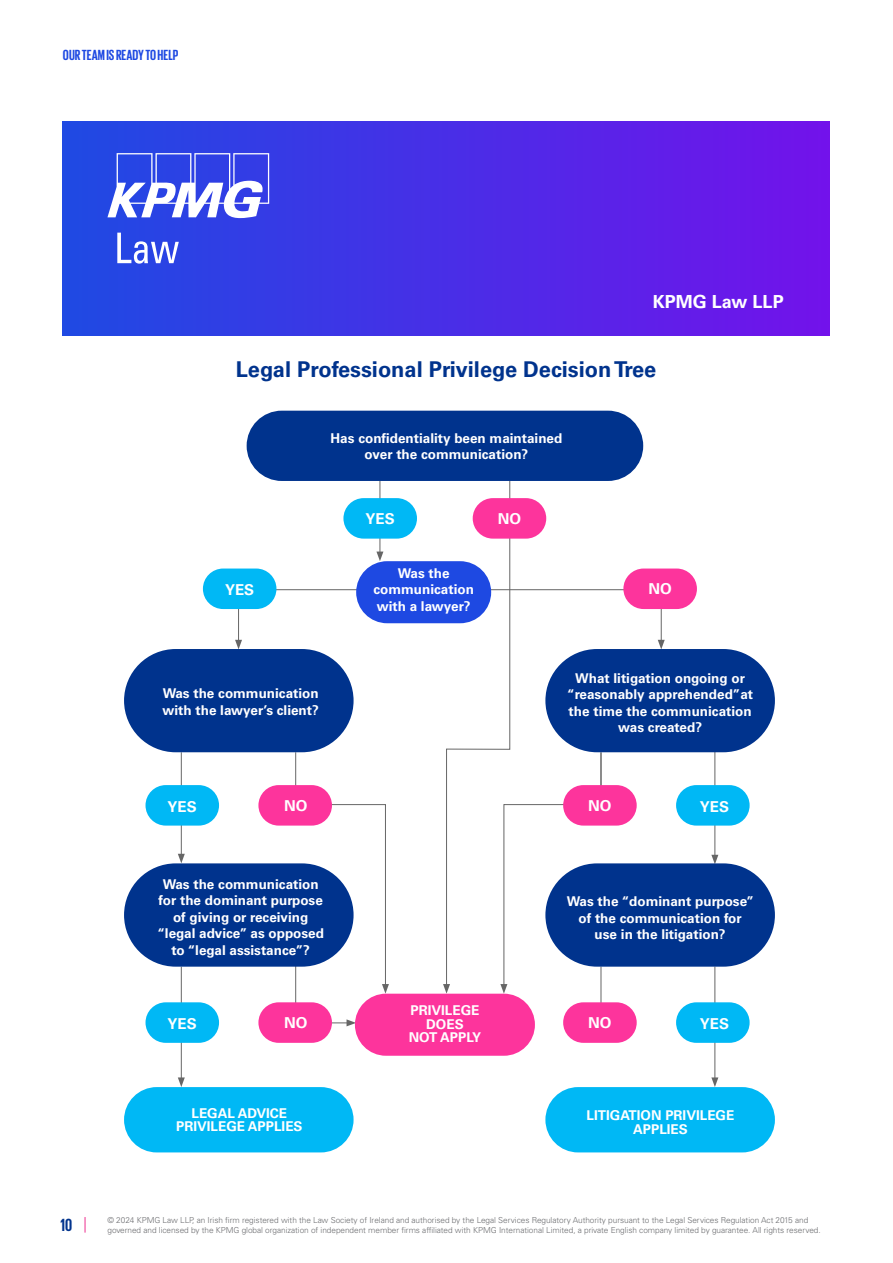
<style>
.page{position:relative;width:893px;height:1263px;background:#fff}
.page>*{position:absolute;margin:0;border:0;box-sizing:border-box;transform-origin:0 0}
.t1{font:700 21.75px "Univers LT Std";color:#00338d}
.t2{font:700 18px "Univers LT Std";color:#fff}
.t3{font:700 18px "KPMG";color:#00338d}
.t4{font:700 15px "Univers LT Std";color:#fff}
.t5{font:700 15px "KPMG";color:#1e49e2}
.t6{font:700 13.5px/16.5px "Univers LT Std";color:#fff;text-align:center}
.t7{font:300 8.25px "Univers LT Std";letter-spacing:-.005em;color:#6d6e71}
</style>
<div class="page">
<div style="left:63px;top:122px;width:766px;height:213px;background:linear-gradient(to right,#1e4ae3,#7212eb)"></div>
<svg style="left:117px;top:233px;width:62px;height:31px"></svg>
<svg style="left:107px;top:153px;width:162px;height:65px"></svg>
<hr style="left:379px;top:481px;width:1px;height:73px;background:#666">
<svg style="left:376px;top:551px;width:7px;height:10px"></svg>
<hr style="left:235px;top:589px;width:439px;height:1px;background:#666">
<hr style="left:296px;top:1022px;width:53px;height:1px;background:#666">
<svg style="left:347px;top:1019px;width:8px;height:7px"></svg>
<svg style="left:278px;top:804px;width:111px;height:190px"></svg>
<hr style="left:238px;top:569px;width:1px;height:73px;background:#666">
<svg style="left:235px;top:640px;width:7px;height:9px"></svg>
<hr style="left:661px;top:569px;width:1px;height:73px;background:#666">
<svg style="left:658px;top:640px;width:7px;height:9px"></svg>
<hr style="left:181px;top:752px;width:1px;height:104px;background:#666">
<svg style="left:178px;top:854px;width:7px;height:9px"></svg>
<hr style="left:295px;top:752px;width:1px;height:56px;background:#666">
<hr style="left:295px;top:963px;width:1px;height:55px;background:#666">
<hr style="left:181px;top:967px;width:1px;height:113px;background:#666">
<svg style="left:178px;top:1077px;width:7px;height:10px"></svg>
<hr style="left:714px;top:751px;width:1px;height:106px;background:#666">
<svg style="left:711px;top:855px;width:7px;height:8px"></svg>
<hr style="left:714px;top:966px;width:1px;height:114px;background:#666">
<svg style="left:711px;top:1077px;width:7px;height:10px"></svg>
<hr style="left:601px;top:966px;width:1px;height:49px;background:#666">
<svg style="left:443px;top:481px;width:168px;height:513px"></svg>
<svg style="left:84px;top:1217px;width:2px;height:15px"></svg>
<div style="left:247px;top:411px;width:396px;height:70px;background:#00338d;border-radius:35px"></div>
<div style="left:124px;top:649px;width:230px;height:103px;background:#00338d;border-radius:52px"></div>
<div style="left:124px;top:863px;width:230px;height:104px;background:#00338d;border-radius:52px"></div>
<div style="left:124px;top:1087px;width:230px;height:65px;background:#00b8f5;border-radius:33px"></div>
<div style="left:545px;top:649px;width:230px;height:103px;background:#00338d;border-radius:52px"></div>
<div style="left:545px;top:863px;width:230px;height:104px;background:#00338d;border-radius:52px"></div>
<div style="left:545px;top:1087px;width:230px;height:65px;background:#00b8f5;border-radius:33px"></div>
<div style="left:356px;top:561px;width:135px;height:62px;background:#1e49e2;border-radius:31px"></div>
<div style="left:355px;top:994px;width:180px;height:62px;background:#fd349c;border-radius:31px"></div>
<div style="left:203px;top:568px;width:73px;height:41px;background:#00b8f5;border-radius:20px"></div>
<div style="left:146px;top:785px;width:73px;height:40px;background:#00b8f5;border-radius:20px"></div>
<div style="left:146px;top:1002px;width:73px;height:41px;background:#00b8f5;border-radius:20px"></div>
<div style="left:563px;top:785px;width:74px;height:40px;background:#fd349c;border-radius:20px"></div>
<div style="left:563px;top:1002px;width:74px;height:41px;background:#fd349c;border-radius:20px"></div>
<div style="left:258px;top:785px;width:74px;height:40px;background:#fd349c;border-radius:20px"></div>
<div style="left:258px;top:1002px;width:74px;height:41px;background:#fd349c;border-radius:20px"></div>
<div style="left:676px;top:785px;width:74px;height:40px;background:#00b8f5;border-radius:20px"></div>
<div style="left:676px;top:1002px;width:74px;height:41px;background:#00b8f5;border-radius:20px"></div>
<div style="left:623px;top:568px;width:74px;height:41px;background:#fd349c;border-radius:20px"></div>
<div style="left:343px;top:498px;width:74px;height:41px;background:#00b8f5;border-radius:20px"></div>
<div style="left:473px;top:498px;width:73px;height:41px;background:#fd349c;border-radius:20px"></div>
<p class="t5" style="left:63px;top:47px;width:117px">OUR TEAM IS READY TO HELP</p>
<h2 class="t2" style="left:653px;top:291px;width:132px">KPMG Law LLP</h2>
<h1 class="t1" style="left:236px;top:356px;width:422px">Legal Professional Privilege Decision Tree</h1>
<p class="t6" style="left:331px;top:430px;width:233px">Has confidentiality been maintained over the communication?</p>
<p class="t4" style="left:225px;top:581px;width:31px">YES</p>
<p class="t4" style="left:366px;top:510px;width:31px">YES</p>
<p class="t4" style="left:498px;top:510px;width:25px">NO</p>
<p class="t6" style="left:373px;top:565px;width:102px">Was the communication with a lawyer?</p>
<p class="t4" style="left:648px;top:580px;width:25px">NO</p>
<p class="t6" style="left:163px;top:685px;width:158px;text-align:left">Was the communication with the lawyer’s client?</p>
<p class="t4" style="left:168px;top:798px;width:31px">YES</p>
<p class="t4" style="left:284px;top:797px;width:25px">NO</p>
<p class="t6" style="left:157px;top:876px;width:168px">Was the communication for the dominant purpose of giving or receiving “legal advice” as opposed to “legal assistance”?</p>
<p class="t4" style="left:168px;top:1015px;width:31px">YES</p>
<p class="t4" style="left:284px;top:1014px;width:25px">NO</p>
<p class="t6" style="left:409px;top:1004px;width:74px;line-height:13.5px">PRIVILEGE<br>DOES<br>NOT APPLY</p>
<p class="t6" style="left:567px;top:670px;width:188px">What litigation ongoing or “reasonably apprehended”at the time the communication was created?</p>
<p class="t4" style="left:588px;top:797px;width:25px">NO</p>
<p class="t4" style="left:700px;top:798px;width:31px">YES</p>
<p class="t6" style="left:567px;top:893px;width:189px">Was the “dominant purpose” of the communication for use in the litigation?</p>
<p class="t4" style="left:588px;top:1014px;width:25px">NO</p>
<p class="t4" style="left:700px;top:1015px;width:31px">YES</p>
<p class="t6" style="left:176px;top:1106px;width:128px;line-height:13.5px">LEGAL ADVICE<br>PRIVILEGE APPLIES</p>
<p class="t6" style="left:587px;top:1108px;width:149px;line-height:13.5px">LITIGATION PRIVILEGE<br>APPLIES</p>
<p class="t7" style="left:107px;top:1215px;width:702px">© 2024 KPMG Law LLP, an Irish firm registered with the Law Society of Ireland and authorised by the Legal Services Regulatory Authority pursuant to the Legal Services Regulation Act 2015 and</p>
<h2 class="t3" style="left:60px;top:1216px;width:13px">10</h2>
<p class="t7" style="left:107px;top:1225px;width:715px">governed and licensed by the KPMG global organization of independent member firms affiliated with KPMG International Limited, a private English company limited by guarantee. All rights reserved.</p>
</div>
